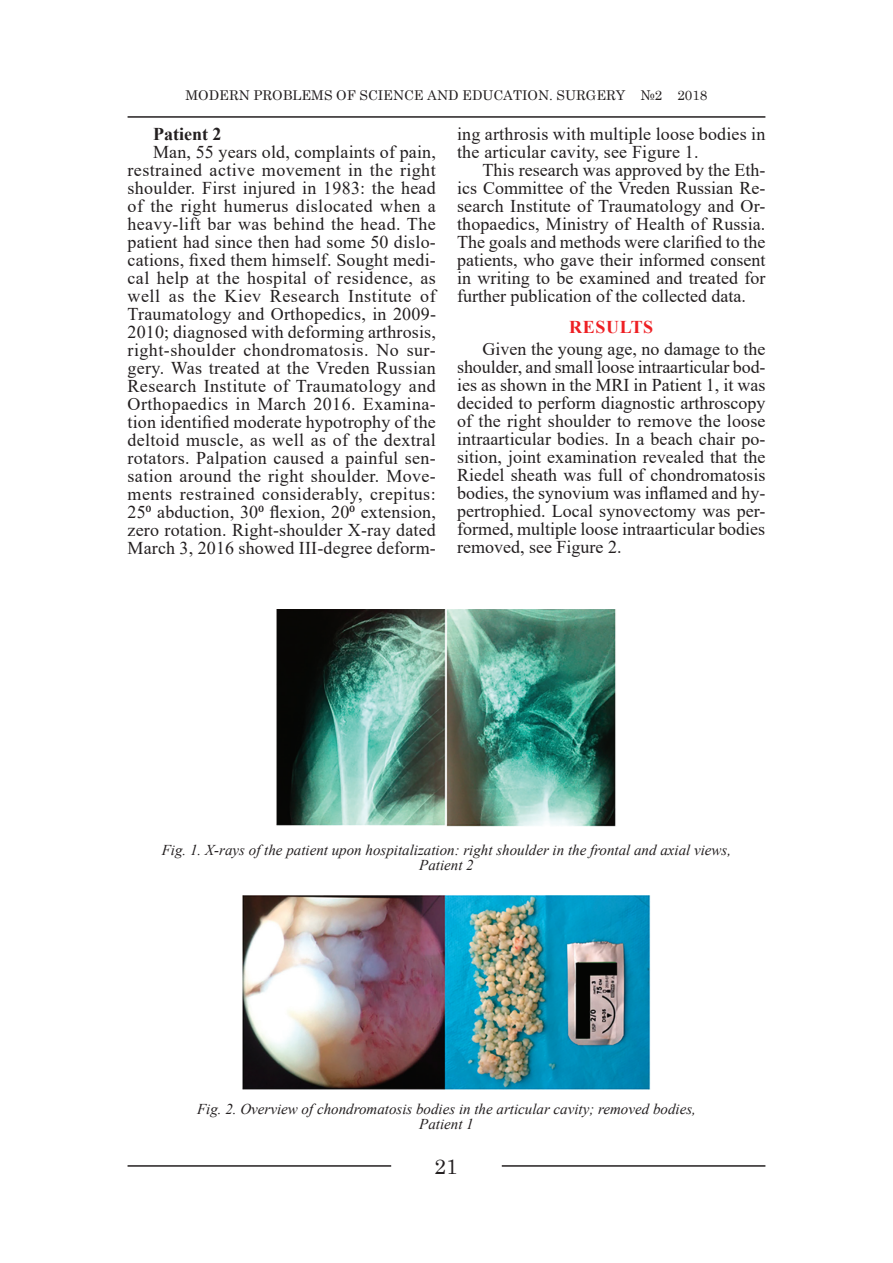
<style>
.page{position:relative;width:893px;height:1263px;background:#fff}
.page>*{position:absolute;margin:0;border:0;box-sizing:border-box;transform-origin:0 0}
.t1{font:21px "Century Schoolbook";color:#231f20}
.t2{font:18px/18px "Times New Roman";letter-spacing:.01em;color:#231f20;text-align:justify}
.t3{font:700 18px "Times New Roman";color:#231f20}
.t4{font:700 18px "Times New Roman";letter-spacing:.035em;color:#ee1f23}
.t5{font:italic 15px/15px "Times New Roman";color:#231f20;text-align:center}
.t6{font:13.5px "Century Schoolbook";color:#231f20}
</style>
<div class="page">
<hr style="left:128px;top:116px;width:637px;height:2px;background:#231f20">
<hr style="left:128px;top:1165px;width:263px;height:2px;background:#231f20">
<hr style="left:502px;top:1165px;width:263px;height:2px;background:#231f20">
<img style="left:276px;top:609px;width:340px;height:217px">
<img style="left:242px;top:895px;width:409px;height:194px">
<p class="t6" style="left:186px;top:84px;width:523px">MODERN PROBLEMS OF SCIENCE AND EDUCATION. SURGERY №2 2018</p>
<p class="t3" style="left:153px;top:121px;width:70px">Patient 2</p>
<p class="t2" style="left:128px;top:142px;width:310px;text-indent:26px">Man, 55 years old, complaints of pain, restrained active movement in the right shoulder. First injured in 1983: the head of the right humerus dislocated when a heavy-lift bar was behind the head. The patient had since then had some 50 dislo&shy;cations, fixed them himself. Sought medi&shy;cal help at the hospital of residence, as well as the Kiev Research Institute of Traumatology and Orthopedics, in 2009- 2010; diagnosed with deforming arthrosis, right-shoulder chondromatosis. No sur&shy;gery. Was treated at the Vreden Russian Research Institute of Traumatology and Orthopaedics in March 2016. Examina&shy;tion identified moderate hypotrophy of the deltoid muscle, as well as of the dextral rotators. Palpation caused a painful sen&shy;sation around the right shoulder. Move&shy;ments restrained considerably, crepitus:<br>25⁰ abduction, 30⁰ flexion, 20⁰ extension, zero rotation. Right-shoulder X-ray dated March 3, 2016 showed III-degree deform-</p>
<p class="t2" style="left:457px;top:124px;width:310px">ing arthrosis with multiple loose bodies in the articular cavity, see Figure 1.</p>
<p class="t2" style="left:457px;top:160px;width:310px;text-indent:26px">This research was approved by the Eth&shy;ics Committee of the Vreden Russian Re&shy;search Institute of Traumatology and Or&shy;thopaedics, Ministry of Health of Russia.<br>The goals and methods were clarified to the patients, who gave their informed consent in writing to be examined and treated for further publication of the collected data.</p>
<p class="t4" style="left:569px;top:314px;width:86px">RESULTS</p>
<p class="t2" style="left:457px;top:339px;width:310px;text-indent:26px">Given the young age, no damage to the shoulder, and small loose intraarticular bod&shy;ies as shown in the MRI in Patient 1, it was decided to perform diagnostic arthroscopy of the right shoulder to remove the loose intraarticular bodies. In a beach chair po&shy;sition, joint examination revealed that the Riedel sheath was full of chondromatosis bodies, the synovium was inflamed and hy&shy;pertrophied. Local synovectomy was per&shy;formed, multiple loose intraarticular bodies removed, see Figure 2.</p>
<p class="t5" style="left:162px;top:842px;width:571px">Fig. 1. X-rays of the patient upon hospitalization: right shoulder in the frontal and axial views,<br>Patient 2</p>
<p class="t5" style="left:197px;top:1101px;width:500px">Fig. 2. Overview of chondromatosis bodies in the articular cavity; removed bodies,<br>Patient 1</p>
<p class="t1" style="left:435px;top:1149px;width:25px">21</p>
</div>
